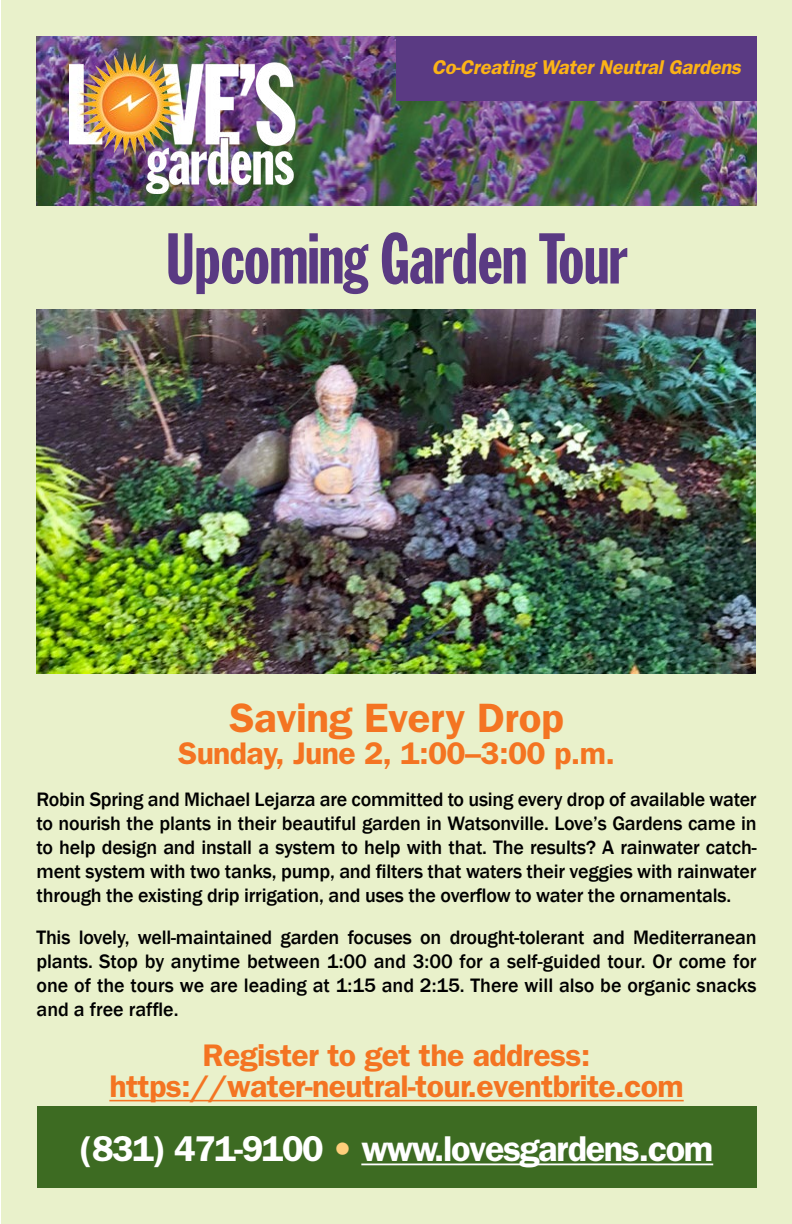
<style>
.page{position:relative;width:792px;height:1224px;background:#fff}
.page>*{position:absolute;margin:0;border:0;box-sizing:border-box;transform-origin:0 0}
.t1{font:70.6px "Franklin Gothic Extra Cond";letter-spacing:-.01em;color:#5a3a83}
.t2{font:600 41.2px "Franklin Gothic";letter-spacing:-.01em;color:#f47422}
.t3{font:600 36px "Franklin Gothic";letter-spacing:-.04em;color:#fff}
.t4{font:600 31.4px/32px "Franklin Gothic";letter-spacing:-.02em;color:#f47422;text-align:center}
.t5{font:500 20px/24px "Franklin Gothic";letter-spacing:-.005em;color:#000;text-align:justify}
.t6{font:italic 600 20px "Franklin Gothic";letter-spacing:-.01em;color:#fcb316}
.s1{color:#ffcf7b}
</style>
<div class="page">
<div style="left:1px;top:0;width:791px;height:1224px;background:#e9f1cb"></div>
<img style="left:37px;top:36px;width:720px;height:170px">
<div style="left:397px;top:36px;width:360px;height:65px;background:#5a3a83"></div>
<img style="left:69px;top:52px;width:231px;height:141px">
<div style="left:37px;top:1107px;width:720px;height:81px;background:#3d6b22"></div>
<hr style="left:361px;top:1164px;width:352px;height:1px;background:#fff">
<hr style="left:109px;top:1100px;width:575px;height:1px;background:#f47422">
<img style="left:36px;top:309px;width:720px;height:364px">
<p class="t6" style="left:432px;top:55px;width:311px">Co-Creating Water Neutral Gardens</p>
<h1 class="t1" style="left:166px;top:221px;width:463px">Upcoming Garden Tour</h1>
<h2 class="t2" style="left:229px;top:693px;width:336px">Saving Every Drop</h2>
<h3 class="t4" style="left:178px;top:737px;width:438px">Sunday, June 2, 1:00–3:00 p.m.</h3>
<p class="t5" style="left:37px;top:787px;width:722px">Robin Spring and Michael Lejarza are committed to using every drop of available water to nourish the plants in their beautiful garden in Watsonville. Love’s Gardens came in to help design and install a system to help with that. The results? A rainwater catch&shy;ment system with two tanks, pump, and filters that waters their veggies with rainwater through the existing drip irrigation, and uses the overflow to water the ornamentals.</p>
<p class="t5" style="left:37px;top:925px;width:722px">This lovely, well-maintained garden focuses on drought-tolerant and Mediterranean plants. Stop by anytime between 1:00 and 3:00 for a self-guided tour. Or come for one of the tours we are leading at 1:15 and 2:15. There will also be organic snacks and a free raffle.</p>
<h3 class="t4" style="left:109px;top:1039px;width:576px">Register to get the address: https://water-neutral-tour.eventbrite.com</h3>
<h3 class="t3" style="left:80px;top:1127px;width:635px">(831) 471-9100 <span class="s1">•</span> www.lovesgardens.com</h3>
</div>
